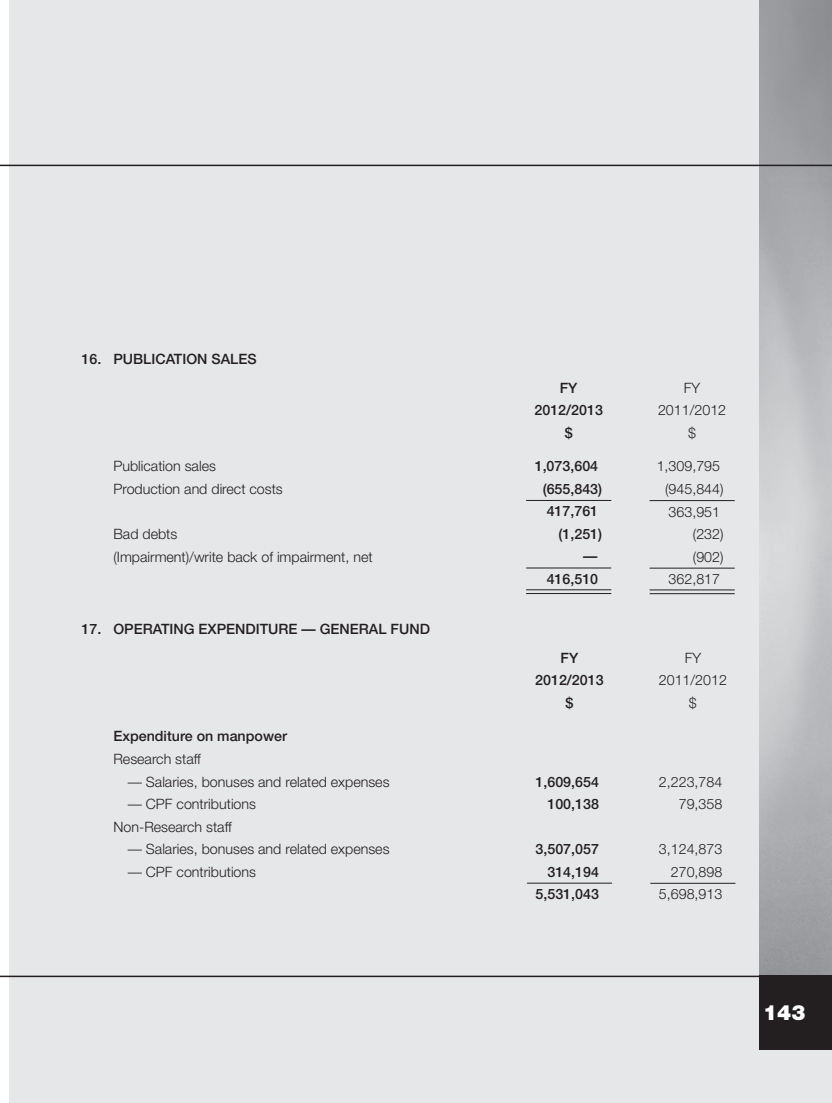
<style>
.page{position:relative;width:832px;height:1103px;background:#fff}
.page>*{position:absolute;margin:0;border:0;box-sizing:border-box;transform-origin:0 0}
.t1{font:900 21px "Helvetica Neue";color:#fff}
.t2{font:300 14.25px/22.5px "Helvetica Neue";color:#231f20;text-align:center}
.t3{font:500 14.25px/22.5px "Helvetica Neue";color:#231f20;text-align:center}
</style>
<div class="page">
<svg style="left:0;top:975px;width:9px;height:2px"></svg>
<div style="left:9px;top:0;width:822px;height:1102px;background:#e6e7e9"></div>
<div style="left:758px;top:975px;width:73px;height:74px;background:#231f20"></div>
<hr style="left:9px;top:165px;width:822px;height:1px;background:#231f20">
<hr style="left:9px;top:975px;width:822px;height:2px;background:#231f20">
<hr style="left:526px;top:500px;width:85px;height:1px;background:#231f20">
<hr style="left:649px;top:500px;width:85px;height:1px;background:#231f20">
<hr style="left:526px;top:567px;width:85px;height:1px;background:#231f20">
<hr style="left:526px;top:589px;width:85px;height:1px;background:#231f20">
<hr style="left:526px;top:593px;width:85px;height:1px;background:#231f20">
<hr style="left:649px;top:567px;width:85px;height:1px;background:#231f20">
<hr style="left:649px;top:589px;width:85px;height:1px;background:#231f20">
<hr style="left:649px;top:593px;width:85px;height:1px;background:#231f20">
<hr style="left:526px;top:882px;width:85px;height:1px;background:#231f20">
<hr style="left:650px;top:882px;width:85px;height:1px;background:#231f20">
<p class="t3" style="left:81px;top:348px;width:61px">16. PUBLICATION</p>
<p class="t3" style="left:211px;top:348px;width:10px">SALES</p>
<p class="t3" style="left:534px;top:376px;width:70px">FY<br>2012/2013 $</p>
<p class="t2" style="left:657px;top:376px;width:70px">FY<br>2011/2012 $</p>
<p class="t2" style="left:113px;top:455px;width:104px">Publication sales</p>
<p class="t3" style="left:534px;top:455px;width:65px">1,073,604</p>
<p class="t2" style="left:656px;top:455px;width:65px">1,309,795</p>
<p class="t2" style="left:113px;top:477px;width:171px">Production and direct costs</p>
<p class="t3" style="left:542px;top:477px;width:61px">(655,843)</p>
<p class="t2" style="left:665px;top:477px;width:60px">(945,844)</p>
<p class="t3" style="left:546px;top:500px;width:53px">417,761</p>
<p class="t2" style="left:668px;top:500px;width:53px">363,951</p>
<p class="t2" style="left:113px;top:522px;width:65px">Bad debts</p>
<p class="t3" style="left:558px;top:522px;width:45px">(1,251)</p>
<p class="t2" style="left:692px;top:522px;width:32px">(232)</p>
<p class="t2" style="left:113px;top:545px;width:260px">(Impairment)/write back of impairment, net</p>
<p class="t3" style="left:583px;top:545px;width:16px">—</p>
<p class="t2" style="left:692px;top:545px;width:32px">(902)</p>
<p class="t3" style="left:546px;top:567px;width:53px">416,510</p>
<p class="t2" style="left:668px;top:567px;width:53px">362,817</p>
<p class="t3" style="left:81px;top:618px;width:53px">17. OPERATING</p>
<p class="t3" style="left:198px;top:618px;width:28px">EXPENDIT</p>
<p class="t3" style="left:268px;top:618px;width:73px">URE — GENERAL</p>
<p class="t3" style="left:390px;top:618px;width:30px">FUND</p>
<p class="t3" style="left:535px;top:646px;width:70px">FY<br>2012/2013 $</p>
<p class="t2" style="left:658px;top:646px;width:70px">FY<br>2011/2012 $</p>
<p class="t3" style="left:113px;top:725px;width:175px">EXPENDITURE ON MANPOWER</p>
<p class="t2" style="left:113px;top:747px;width:89px">Research staff</p>
<p class="t2" style="left:128px;top:770px;width:263px">— Salaries, bonuses and related expenses</p>
<p class="t3" style="left:535px;top:770px;width:65px">1,609,654</p>
<p class="t2" style="left:658px;top:770px;width:65px">2,223,784</p>
<p class="t2" style="left:128px;top:792px;width:130px">— CPF contributions</p>
<p class="t3" style="left:547px;top:792px;width:53px">100,138</p>
<p class="t2" style="left:678px;top:792px;width:45px">79,358</p>
<p class="t2" style="left:113px;top:815px;width:120px">Non-Research staff</p>
<p class="t2" style="left:128px;top:837px;width:263px">— Salaries, bonuses and related expenses</p>
<p class="t3" style="left:535px;top:837px;width:65px">3,507,057</p>
<p class="t2" style="left:658px;top:837px;width:65px">3,124,873</p>
<p class="t2" style="left:128px;top:860px;width:130px">— CPF contributions</p>
<p class="t3" style="left:547px;top:860px;width:53px">314,194</p>
<p class="t2" style="left:670px;top:860px;width:53px">270,898</p>
<p class="t3" style="left:535px;top:882px;width:65px">5,531,043</p>
<p class="t2" style="left:658px;top:882px;width:65px">5,698,913</p>
<h1 class="t1" style="left:763px;top:999px;width:44px">143</h1>
</div>
